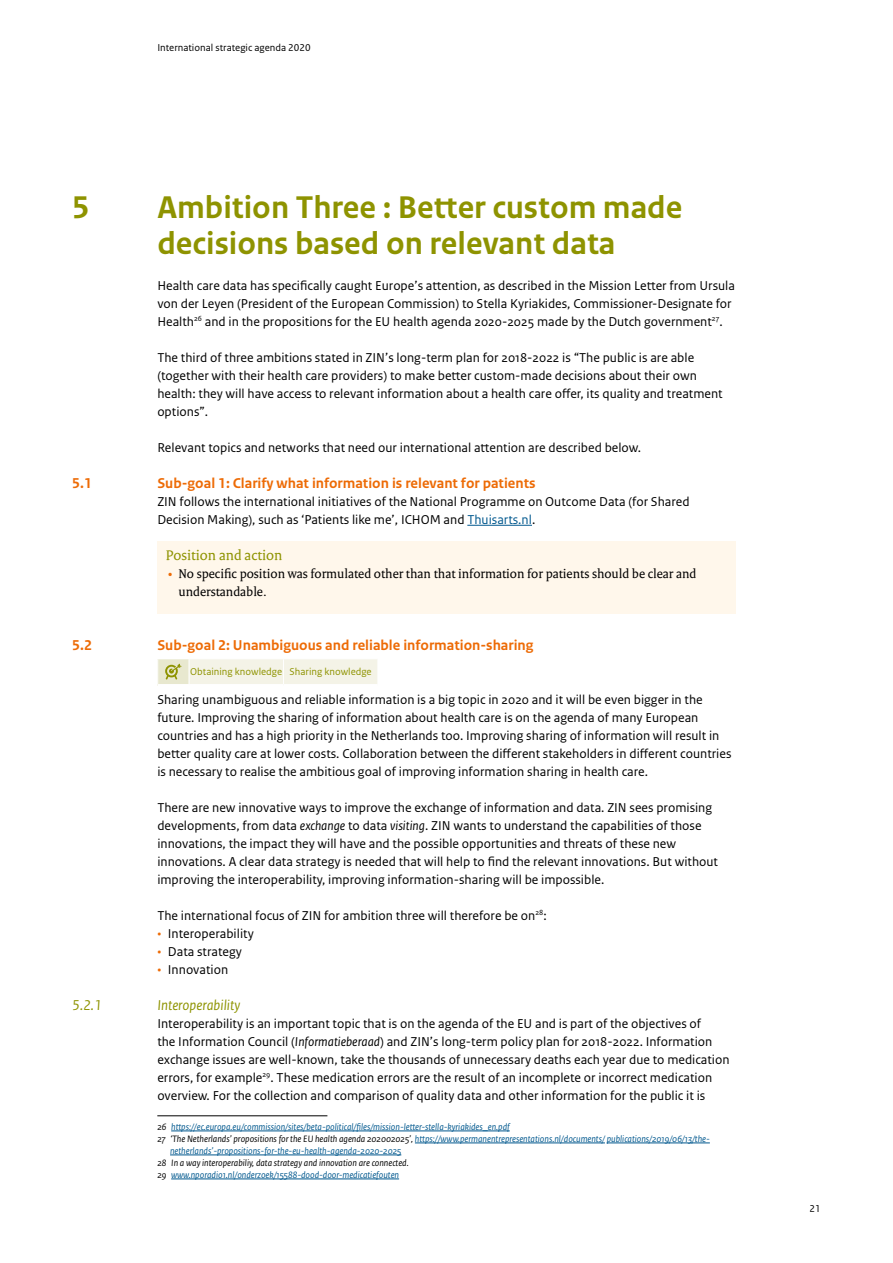
<style>
.page{position:relative;width:893px;height:1263px;background:#fff}
.page>*{position:absolute;margin:0;border:0;box-sizing:border-box;transform-origin:0 0}
.t1{font:700 33px/36px "Rijksoverheid Sans Text";color:#8e9300}
.t2{font:700 15px "Rijksoverheid Sans Text";color:#ed6b06}
.t3{font:italic 15px "Rijksoverheid Sans Text";color:#8e9300}
.t4{font:15px "Rijksoverheid Serif";color:#8e9300}
.t5{font:13.5px/18px "Rijksoverheid Sans Text";color:#000}
.t6{font:13.5px/18px "Rijksoverheid Serif";color:#000}
.t7{font:10.5px "Rijksoverheid Sans Text";color:#8e9300}
.t8{font:10.5px "Rijksoverheid Sans Text";color:#000}
.t9{font:italic 9.75px "Rijksoverheid Sans Text";color:#00588e}
.t10{font:italic 9.75px/12px "Rijksoverheid Sans Text";color:#000}
.s1{color:#00588e}
.s2{color:#ed6b06}
.s3{font-style:italic}
.s4{color:#000}
</style>
<div class="page">
<div style="left:157px;top:542px;width:579px;height:72px;background:#fff7eb"></div>
<hr style="left:467px;top:525px;width:65px;height:1px;background:#00588e">
<div style="left:158px;top:659px;width:31px;height:26px;background:#e8e8cf"></div>
<div style="left:189px;top:659px;width:188px;height:25px;background:#f4f3e7"></div>
<hr style="left:157px;top:684px;width:32px;height:3px;background:#fff">
<svg style="left:165px;top:664px;width:17px;height:15px"></svg>
<hr style="left:157px;top:1115px;width:170px;height:1px;background:#000">
<hr style="left:171px;top:1131px;width:339px;height:1px;background:#00588e">
<hr style="left:415px;top:1143px;width:190px;height:1px;background:#00588e">
<hr style="left:607px;top:1143px;width:103px;height:1px;background:#00588e">
<hr style="left:170px;top:1155px;width:231px;height:1px;background:#00588e">
<hr style="left:171px;top:1179px;width:228px;height:1px;background:#00588e">
<p class="t8" style="left:157px;top:42px;width:155px">International strategic agenda 2020</p>
<h1 class="t1" style="left:72px;top:190px;width:19px">5</h1>
<h1 class="t1" style="left:157px;top:190px;width:527px">Ambition Three : Better custom made decisions based on relevant data</h1>
<p class="t5" style="left:157px;top:277px;width:579px">Health care data has specifically caught Europe’s attention, as described in the Mission Letter from Ursula von der Leyen (President of the European Commission) to Stella Kyriakides, Commissioner-Designate for<br>Health<sup>26</sup> and in the propositions for the EU health agenda 2020-2025 made by the Dutch government<sup>27</sup>.</p>
<p class="t5" style="left:157px;top:349px;width:567px">The third of three ambitions stated in ZIN’s long-term plan for 2018-2022 is “The public is are able (together with their health care providers) to make better custom-made decisions about their own health: they will have access to relevant information about a health care offer, its quality and treatment options”.</p>
<p class="t5" style="left:157px;top:439px;width:485px">Relevant topics and networks that need our international attention are described below.</p>
<p class="t2" style="left:72px;top:474px;width:21px">5.1</p>
<p class="t2" style="left:157px;top:474px;width:380px">Sub-goal 1: Clarify what information is relevant for patients</p>
<p class="t5" style="left:157px;top:493px;width:534px">ZIN follows the international initiatives of the National Programme on Outcome Data (for Shared<br>Decision Making), such as ‘Patients like me’, ICHOM and <span class="s1">Thuisarts.nl</span>.</p>
<p class="t4" style="left:166px;top:546px;width:118px">Position and action</p>
<p class="t6" style="left:179px;top:564px;width:519px;text-indent:-11px"><span class="s2">•</span> No specific position was formulated other than that information for patients should be clear and understandable.</p>
<p class="t2" style="left:72px;top:636px;width:21px">5.2</p>
<p class="t2" style="left:157px;top:636px;width:378px">Sub-goal 2: Unambiguous and reliable information-sharing</p>
<p class="t7" style="left:190px;top:666px;width:183px">Obtaining knowledge Sharing knowledge</p>
<p class="t5" style="left:157px;top:691px;width:576px">Sharing unambiguous and reliable information is a big topic in 2020 and it will be even bigger in the future. Improving the sharing of information about health care is on the agenda of many European countries and has a high priority in the Netherlands too. Improving sharing of information will result in better quality care at lower costs. Collaboration between the different stakeholders in different countries is necessary to realise the ambitious goal of improving information sharing in health care.</p>
<p class="t5" style="left:157px;top:799px;width:562px">There are new innovative ways to improve the exchange of information and data. ZIN sees promising developments, from data <span class="s3">exchange</span> to data <span class="s3">visiting</span>. ZIN wants to understand the capabilities of those innovations, the impact they will have and the possible opportunities and threats of these new innovations. A clear data strategy is needed that will help to find the relevant innovations. But without improving the interoperability, improving information-sharing will be impossible.</p>
<p class="t5" style="left:157px;top:907px;width:391px">The international focus of ZIN for ambition three will therefore be on<sup>28</sup>:</p>
<p class="t5" style="left:157px;top:925px;width:98px"><span class="s2">•</span> Interoperability</p>
<p class="t5" style="left:157px;top:943px;width:86px"><span class="s2">•</span> Data strategy</p>
<p class="t5" style="left:157px;top:961px;width:72px"><span class="s2">•</span> Innovation</p>
<p class="t3" style="left:72px;top:997px;width:31px">5.2.1</p>
<p class="t3" style="left:157px;top:997px;width:84px">Interoperability</p>
<p class="t5" style="left:157px;top:1015px;width:574px">Interoperability is an important topic that is on the agenda of the EU and is part of the objectives of<br>the Information Council (<span class="s3">Informatieberaad</span>) and ZIN’s long-term policy plan for 2018-2022. Information exchange issues are well-known, take the thousands of unnecessary deaths each year due to medication errors, for example<sup>29</sup>. These medication errors are the result of an incomplete or incorrect medication overview. For the collection and comparison of quality data and other information for the public it is</p>
<p class="t9" style="left:157px;top:1121px;width:354px"><span class="s4">26</span> https://ec.europa.eu/commission/sites/beta-political/files/mission-letter-stella-kyriakides_en.pdf</p>
<p class="t9" style="left:157px;top:1133px;width:554px"><span class="s4">27 ‘The Netherlands’ propositions for the EU health agenda 202002025’,</span> https://www.permanentrepresentations.nl/documents/ publications/2019/06/13/the-</p>
<p class="t9" style="left:170px;top:1145px;width:233px">netherlands’-propositions-for-the-eu-health-agenda-2020-2025</p>
<p class="t10" style="left:157px;top:1157px;width:253px">28 In a way interoperabiliy, data strategy and innovation are connected.<br>29 <span class="s1">www.nporadio1.nl/onderzoek/15588-dood-door-medicatiefouten</span></p>
<p class="t8" style="left:809px;top:1202px;width:13px">21</p>
</div>
